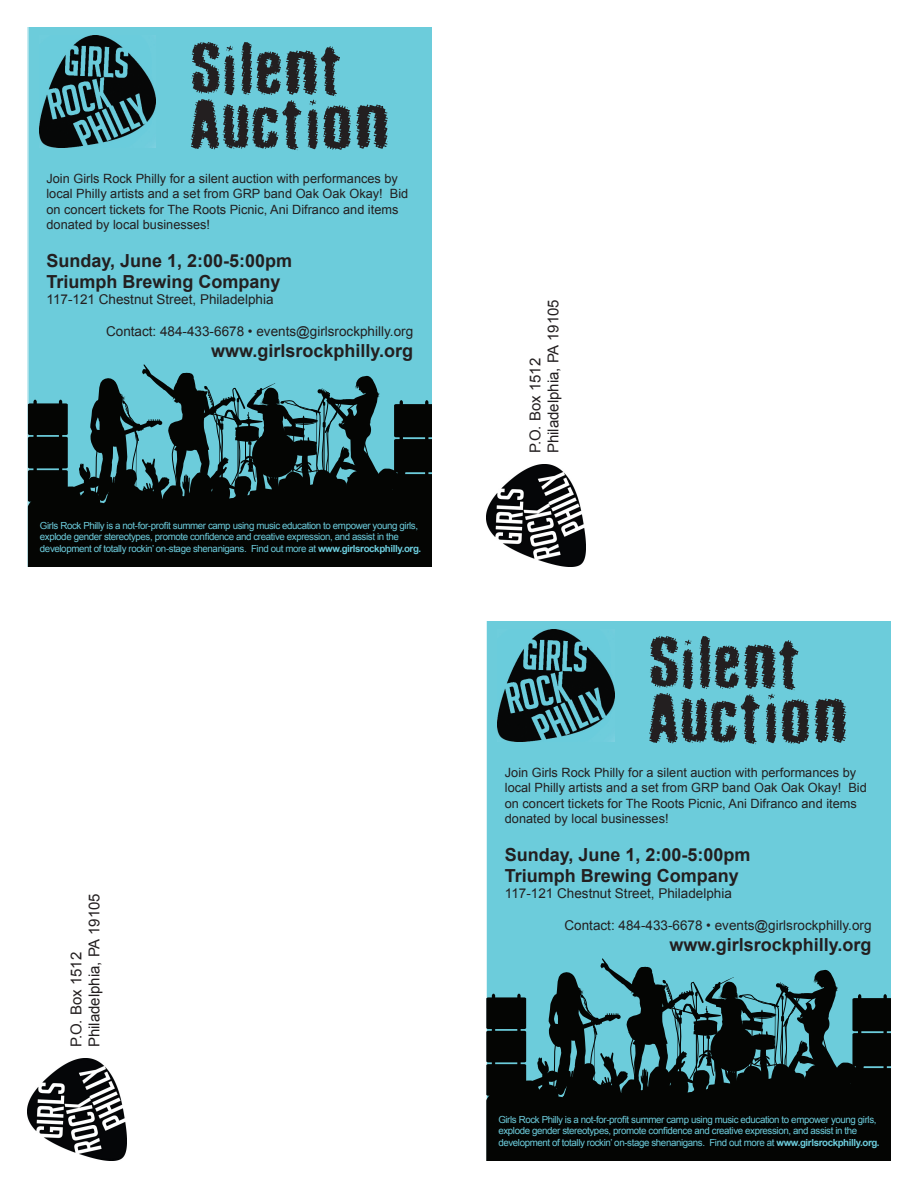
<style>
.page{position:relative;width:918px;height:1188px;background:#fff}
.page>*{position:absolute;margin:0;border:0;box-sizing:border-box;transform-origin:0 0}
.t1{font:700 18px "Arial";color:#231f20}
.t2{font:15px "Arial";color:#231f20}
.t3{font:13.5px "Arial";color:#231f20}
.t4{font:12.75px/15.3px "Arial";color:#231f20}
.t5{font:9.75px/11.7px "Arial";letter-spacing:-.04em;color:#6cccdc}
.s1{font-weight:700}
</style>
<div class="page">
<div style="left:28px;top:27px;width:404px;height:410px;background:#6cccdb"></div>
<svg style="left:394px;top:400px;width:38px;height:37px"></svg>
<svg style="left:28px;top:400px;width:40px;height:37px"></svg>
<div style="left:28px;top:437px;width:404px;height:130px;background:#040503"></div>
<svg style="left:90px;top:364px;width:291px;height:151px;background:#325d63"></svg>
<img style="left:39px;top:35px;width:117px;height:113px">
<svg style="left:191px;top:42px;width:197px;height:108px;background:#4e858e"></svg>
<img style="left:27px;top:1058px;width:99px;height:103px">
<img style="left:486px;top:464px;width:99px;height:103px">
<div style="left:486px;top:621px;width:404px;height:410px;background:#6cccdb"></div>
<svg style="left:852px;top:994px;width:38px;height:37px"></svg>
<svg style="left:486px;top:994px;width:40px;height:37px"></svg>
<div style="left:486px;top:1031px;width:404px;height:130px;background:#040503"></div>
<svg style="left:548px;top:958px;width:291px;height:151px;background:#325d62"></svg>
<img style="left:498px;top:629px;width:116px;height:113px">
<svg style="left:649px;top:636px;width:197px;height:108px;background:#4e858e"></svg>
<p class="t4" style="left:46px;top:171px;width:363px">Join Girls Rock Philly for a silent auction with performances by local Philly artists and a set from GRP band Oak Oak Okay! Bid on concert tickets for The Roots Picnic, Ani Difranco and items donated by local businesses!</p>
<p class="t1" style="left:46px;top:249px;width:247px">Sunday, June 1, 2:00-5:00pm</p>
<p class="t1" style="left:46px;top:270px;width:236px">Triumph Brewing Company</p>
<p class="t3" style="left:46px;top:290px;width:229px">117-121 Chestnut Street, Philadelphia</p>
<p class="t3" style="left:106px;top:323px;width:309px">Contact: 484-433-6678 • events@girlsrockphilly.org</p>
<p class="t1" style="left:211px;top:339px;width:204px">www.girlsrockphilly.org</p>
<p class="t5" style="left:40px;top:519px;width:383px">Girls Rock Philly is a not-for-profit summer camp using music education to empower young girls, explode gender stereotypes, promote confidence and creative expression, and assist in the development of totally rockin’ on-stage shenanigans. Find out more at <span class="s1">www.girlsrockphilly.org.</span></p>
<p class="t2" style="left:543px;top:453px;width:156px;rotate:-90deg">Philadelphia, PA 19105</p>
<p class="t2" style="left:525px;top:453px;width:97px;rotate:-90deg">P.O. Box 1512</p>
<p class="t2" style="left:84px;top:1047px;width:156px;rotate:-90deg">Philadelphia, PA 19105</p>
<p class="t2" style="left:66px;top:1047px;width:97px;rotate:-90deg">P.O. Box 1512</p>
<p class="t4" style="left:505px;top:765px;width:363px">Join Girls Rock Philly for a silent auction with performances by local Philly artists and a set from GRP band Oak Oak Okay! Bid on concert tickets for The Roots Picnic, Ani Difranco and items donated by local businesses!</p>
<p class="t1" style="left:505px;top:843px;width:247px">Sunday, June 1, 2:00-5:00pm</p>
<p class="t1" style="left:505px;top:864px;width:236px">Triumph Brewing Company</p>
<p class="t3" style="left:505px;top:884px;width:229px">117-121 Chestnut Street, Philadelphia</p>
<p class="t3" style="left:564px;top:917px;width:309px">Contact: 484-433-6678 • events@girlsrockphilly.org</p>
<p class="t1" style="left:670px;top:933px;width:204px">www.girlsrockphilly.org</p>
<p class="t5" style="left:498px;top:1113px;width:383px">Girls Rock Philly is a not-for-profit summer camp using music education to empower young girls, explode gender stereotypes, promote confidence and creative expression, and assist in the development of totally rockin’ on-stage shenanigans. Find out more at <span class="s1">www.girlsrockphilly.org.</span></p>
</div>
